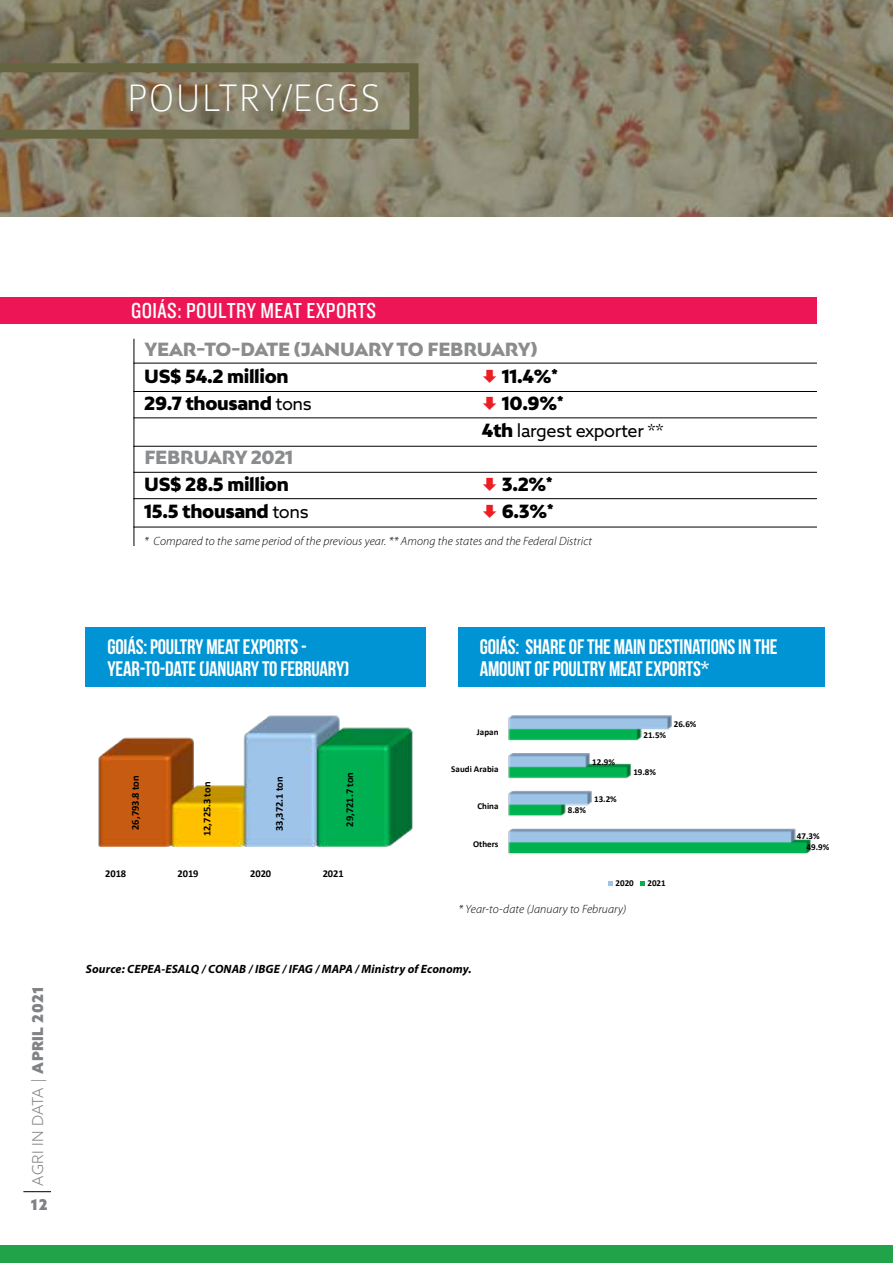
<style>
.page{position:relative;width:893px;height:1263px;background:#fff}
.page>*{position:absolute;margin:0;border:0;box-sizing:border-box;transform-origin:0 0}
.t1{font:100 40.95px "Colaborate";letter-spacing:.025em;color:#fff;scale:.95 1}
.t2{font:22.5px "Knockout HTF29 Junior Liteweight";letter-spacing:.02em;color:#fff}
.t3{font:21px/22.5px "Bebas Neue";letter-spacing:-.01em;color:#fff}
.t4{font:900 18px "Bw Mitga";letter-spacing:-.02em;color:#000}
.t5{font:900 18px "Bw Mitga";letter-spacing:-.02em;color:#8a8c8e}
.t6{font:18px "Azo Sans";letter-spacing:-.02em;color:#000}
.t7{font:300 15px "Azo Sans";color:#808285}
.t8{font:900 15px "Azo Sans";color:#808285}
.t9{font:italic 300 12px "Myriad Pro";letter-spacing:.01em;color:#000}
.t10{font:italic 700 12px "Myriad Pro";letter-spacing:.01em;color:#000}
.t11{font:700 10.5px "Calibri";letter-spacing:.005em;color:#000}
.t12{font:700 9px "Calibri";color:#000}
.s1{font-weight:900}
.s2{font-family:"Azo Sans";font-weight:400}
.s3{font-family:"Bw Mitga";font-weight:900}
</style>
<div class="page">
<svg style="left:23px;top:1191px;width:28px;height:1px"></svg>
<div style="left:0;top:1245px;width:893px;height:18px;background:#21a349"></div>
<svg style="left:0;top:0;width:893px;height:217px;background:#867f68"></svg>
<img style="left:98px;top:715px;width:315px;height:132px">
<img style="left:508px;top:715px;width:303px;height:139px">
<svg style="left:608px;top:881px;width:5px;height:5px"></svg>
<svg style="left:640px;top:881px;width:5px;height:5px"></svg>
<div style="left:85px;top:627px;width:341px;height:60px;background:#0094d5"></div>
<div style="left:458px;top:627px;width:366px;height:60px;background:#0094d5"></div>
<div style="left:0;top:297px;width:817px;height:27px;background:#ed1555"></div>
<hr style="left:133px;top:391px;width:684px;height:1px;background:#000">
<hr style="left:133px;top:472px;width:684px;height:1px;background:#000">
<hr style="left:133px;top:363px;width:684px;height:1px;background:#000">
<hr style="left:133px;top:417px;width:684px;height:1px;background:#000">
<hr style="left:133px;top:498px;width:684px;height:1px;background:#000">
<hr style="left:133px;top:446px;width:684px;height:1px;background:#000">
<hr style="left:133px;top:527px;width:684px;height:1px;background:#000">
<hr style="left:134px;top:339px;width:1px;height:207px;background:#000">
<svg style="left:0;top:63px;width:418px;height:76px;background:#7f765b"></svg>
<h1 class="t1" style="left:127px;top:77px;width:269px">POULTRY/EGGS</h1>
<p class="t7" style="left:28px;top:1185px;width:201px;rotate:-90deg">AGRI IN DATA | <span class="s1">APRIL 2021</span></p>
<p class="t8" style="left:31px;top:1194px;width:19px">12</p>
<p class="t2" style="left:131px;top:299px;width:247px">GOIÁS: POULTRY MEAT EXPORTS</p>
<p class="t5" style="left:144px;top:337px;width:395px">YEAR-TO-DATE (JANUARY TO FEBRUARY)</p>
<p class="t4" style="left:144px;top:364px;width:146px">US$ 54.2 million</p>
<p class="t4" style="left:502px;top:364px;width:58px">11.4%*</p>
<p class="t4" style="left:144px;top:391px;width:169px">29.7 thousand <span class="s2">tons</span></p>
<p class="t4" style="left:502px;top:391px;width:64px">10.9%*</p>
<p class="t6" style="left:482px;top:419px;width:183px"><span class="s3">4th</span> largest exporter **</p>
<p class="t5" style="left:144px;top:445px;width:150px">FEBRUARY 2021</p>
<p class="t4" style="left:144px;top:472px;width:146px">US$ 28.5 million</p>
<p class="t4" style="left:502px;top:472px;width:53px">3.2%*</p>
<p class="t4" style="left:144px;top:499px;width:166px">15.5 thousand <span class="s2">tons</span></p>
<p class="t4" style="left:502px;top:499px;width:54px">6.3%*</p>
<p class="t9" style="left:144px;top:534px;width:449px">* Compared to the same period of the previous year. ** Among the states and the Federal District</p>
<p class="t3" style="left:107px;top:635px;width:243px">GOIÁS: POULTRY MEAT EXPORTS -<br>YEAR-TO-DATE (JANUARY TO FEBRUARY)</p>
<p class="t3" style="left:480px;top:635px;width:299px">GOIÁS: SHARE OF THE MAIN DESTINATIONS IN THE<br>AMOUNT OF POULTRY MEAT EXPORTS*</p>
<p class="t11" style="left:128px;top:830px;width:56px;rotate:-90deg">26,793.8 ton</p>
<p class="t11" style="left:199px;top:836px;width:56px;rotate:-90deg">12,725.3 ton</p>
<p class="t11" style="left:272px;top:831px;width:56px;rotate:-90deg">33,372.1 ton</p>
<p class="t11" style="left:342px;top:827px;width:56px;rotate:-90deg">29,721.7 ton</p>
<p class="t11" style="left:105px;top:866px;width:23px">2018</p>
<p class="t11" style="left:178px;top:866px;width:23px">2019</p>
<p class="t11" style="left:250px;top:866px;width:23px">2020</p>
<p class="t11" style="left:323px;top:866px;width:23px">2021</p>
<p class="t12" style="left:477px;top:725px;width:23px">Japan</p>
<p class="t12" style="left:451px;top:763px;width:49px">Saudi Arabia</p>
<p class="t12" style="left:477px;top:800px;width:23px">China</p>
<p class="t12" style="left:473px;top:837px;width:27px">Others</p>
<p class="t12" style="left:592px;top:755px;width:24px">12.9%</p>
<p class="t12" style="left:594px;top:793px;width:24px">13.2%</p>
<p class="t12" style="left:568px;top:803px;width:20px">8.8%</p>
<p class="t12" style="left:643px;top:728px;width:24px">21.5%</p>
<p class="t12" style="left:633px;top:766px;width:24px">19.8%</p>
<p class="t12" style="left:674px;top:718px;width:24px">26.6%</p>
<p class="t12" style="left:616px;top:877px;width:20px">2020</p>
<p class="t12" style="left:647px;top:877px;width:20px">2021</p>
<p class="t9" style="left:458px;top:903px;width:169px">* Year-to-date (January to February)</p>
<p class="t10" style="left:86px;top:961px;width:387px">Source: CEPEA-ESALQ / CONAB / IBGE / IFAG / MAPA / Ministry of Economy.</p>
<p class="t12" style="left:797px;top:830px;width:24px">47.3%</p>
<p class="t12" style="left:806px;top:841px;width:24px">49.9%</p>
</div>
